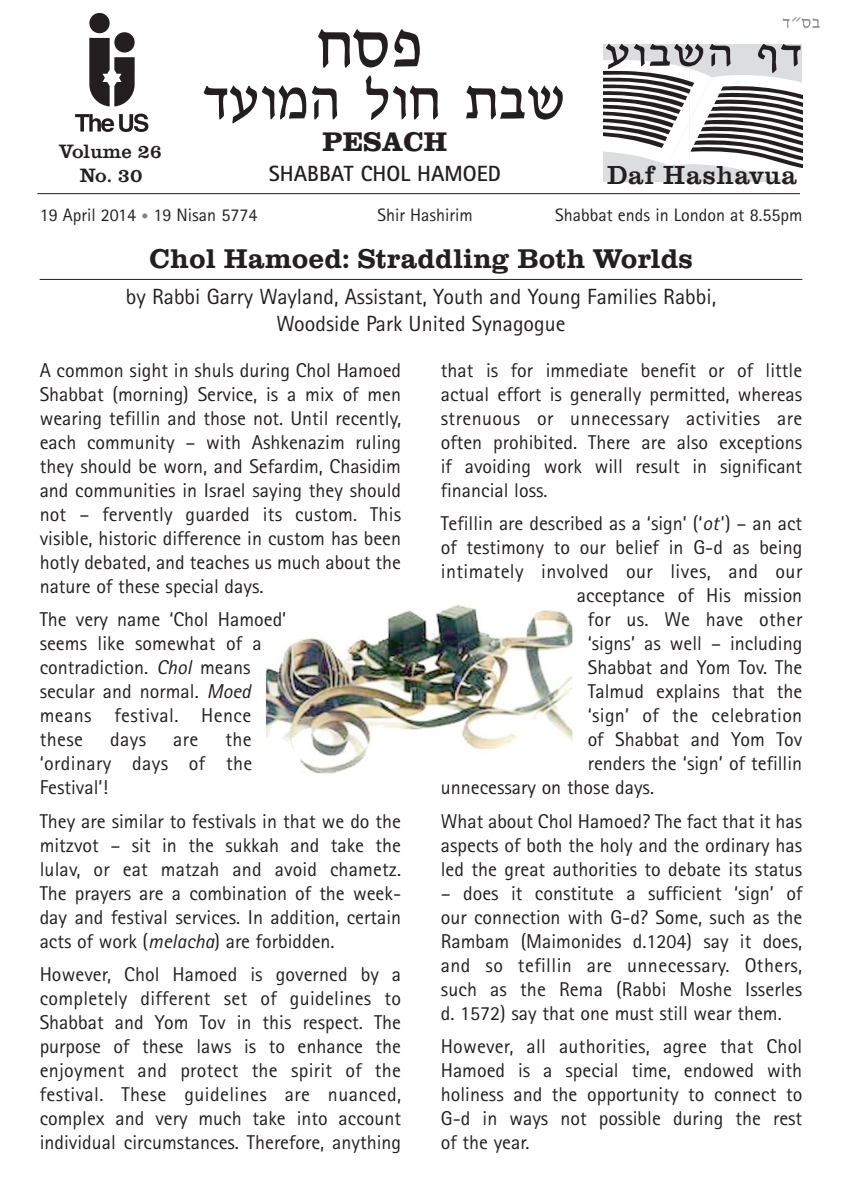
<style>
.page{position:relative;width:842px;height:1191px;background:#fff}
.page>*{position:absolute;margin:0;border:0;box-sizing:border-box;transform-origin:0 0}
.t1{font:700 28px "Clarendon T";color:#231f20}
.t2{font:700 28px "Clarendon";color:#231f20}
.t3{font:500 27px "Clarendon T";letter-spacing:.025em;color:#231f20}
.t4{font:22px/27px "Rotis Sans Serif";color:#231f20;text-align:center}
.t5{font:700 22px "Rotis Sans Serif";color:#231f20}
.t6{font:20px/24px "Rotis Sans Serif";color:#231f20;text-align:justify}
.t7{font:20px "Rotis Sans Serif";letter-spacing:.02em;color:#231f20}
.t8{font:500 20px/24px "Clarendon T";color:#231f20;text-align:center}
.t9{font:18px "Rotis Sans Serif";color:#231f20}
.s1{font-size:14px;color:#808285}
.s2{font-style:italic}
</style>
<div class="page">
<svg style="left:782px;top:17px;width:38px;height:11px"></svg>
<svg style="left:114px;top:32px;width:21px;height:21px"></svg>
<div style="left:89px;top:13px;width:21px;height:20px;background:#231f20;border-radius:50%"></div>
<svg style="left:89px;top:38px;width:46px;height:68px"></svg>
<svg style="left:75px;top:114px;width:73px;height:18px"></svg>
<hr style="left:37px;top:193px;width:763px;height:1px;background:#231f20">
<hr style="left:40px;top:279px;width:762px;height:1px;background:#231f20">
<img style="left:266px;top:604px;width:306px;height:169px">
<svg style="left:603px;top:44px;width:199px;height:138px"></svg>
<p class="t8" style="left:60px;top:142px;width:104px">Volume 26<br>No. 30</p>
<h1 class="t2" style="left:323px;top:132px;width:126px">PESACH</h1>
<p class="t5" style="left:269px;top:165px;width:233px">SHABBAT CHOL HAMOED</p>
<h2 class="t3" style="left:607px;top:166px;width:191px">Daf Hashavua</h2>
<p class="t9" style="left:40px;top:209px;width:219px">19 April 2014 <span class="s1">•</span> 19 Nisan 5774</p>
<p class="t9" style="left:377px;top:209px;width:97px">Shir Hashirim</p>
<p class="t9" style="left:555px;top:209px;width:249px">Shabbat ends in London at 8.55pm</p>
<h1 class="t1" style="left:149px;top:249px;width:545px">Chol Hamoed: Straddling Both Worlds</h1>
<p class="t4" style="left:126px;top:285px;width:592px">by Rabbi Garry Wayland, Assistant, Youth and Young Families Rabbi,<br>Woodside Park United Synagogue</p>
<p class="t6" style="left:40px;top:360px;width:363px">A common sight in shuls during Chol Hamoed Shabbat (morning) Service, is a mix of men wearing tefillin and those not. Until recently, each community – with Ashkenazim ruling they should be worn, and Sefardim, Chasidim and communities in Israel saying they should not – fervently guarded its custom. This visible, historic difference in custom has been hotly debated, and teaches us much about the nature of these special days.</p>
<p class="t6" style="left:40px;top:609px;width:248px;text-align:left">The very name ‘Chol Hamoed’ seems like somewhat of a contradiction. <span class="s2">Chol</span> means secular and normal. <span class="s2">Moed </span>means festival. Hence these</p>
<p class="t6" style="left:40px;top:729px;width:214px;text-indent:186px">the ‘ordinary days of the Festival’!</p>
<p class="t6" style="left:40px;top:811px;width:363px">They are similar to festivals in that we do the mitzvot – sit in the sukkah and take the lulav, or eat matzah and avoid chametz.<br>The prayers are a combination of the week&shy;day and festival services. In addition, certain acts of work (<span class="s2">melacha</span>) are forbidden.</p>
<p class="t6" style="left:40px;top:964px;width:363px">However, Chol Hamoed is governed by a completely different set of guidelines to Shabbat and Yom Tov in this respect. The purpose of these laws is to enhance the enjoyment and protect the spirit of the festival. These guidelines are nuanced, complex and very much take into account individual circumstances. Therefore, anything</p>
<p class="t6" style="left:110px;top:729px;width:37px">days</p>
<p class="t6" style="left:173px;top:729px;width:27px">are</p>
<p class="t6" style="left:441px;top:360px;width:363px">that is for immediate benefit or of little actual effort is generally permitted, whereas strenuous or unnecessary activities are often prohibited. There are also exceptions if avoiding work will result in significant financial loss.</p>
<p class="t6" style="left:441px;top:513px;width:363px">Tefillin are described as a ‘sign’ (‘<span class="s2">ot</span>’) – an act</p>
<p class="t6" style="left:441px;top:537px;width:363px">of testimony to our belief in G-d as being</p>
<p class="t7" style="left:441px;top:564px;width:363px">intimately involved our lives, and our</p>
<p class="t6" style="left:577px;top:585px;width:227px">acceptance of His mission</p>
<p class="t7" style="left:588px;top:612px;width:216px">for us. We have other</p>
<p class="t6" style="left:588px;top:633px;width:216px">‘signs’ as well – including</p>
<p class="t6" style="left:588px;top:657px;width:216px">Shabbat and Yom Tov. The</p>
<p class="t6" style="left:588px;top:681px;width:216px">Talmud explains that the</p>
<p class="t6" style="left:588px;top:705px;width:216px">‘sign’ of the celebration</p>
<p class="t6" style="left:588px;top:729px;width:216px">of Shabbat and Yom Tov</p>
<p class="t6" style="left:588px;top:753px;width:216px">renders the ‘sign’ of tefillin</p>
<p class="t6" style="left:441px;top:777px;width:215px">unnecessary on those days.</p>
<p class="t6" style="left:441px;top:811px;width:363px">What about Chol Hamoed? The fact that it has aspects of both the holy and the ordinary has led the great authorities to debate its status</p>
<p class="t6" style="left:441px;top:883px;width:363px">– does it constitute a sufficient ‘sign’ of our connection with G-d? Some, such as the Rambam (Maimonides d.1204) say it does, and so tefillin are unnecessary. Others, such as the Rema (Rabbi Moshe Isserles d. 1572) say that one must still wear them.</p>
<p class="t6" style="left:441px;top:1036px;width:363px">However, all authorities, agree that Chol Hamoed is a special time, endowed with holiness and the opportunity to connect to G-d in ways not possible during the rest of the year.</p>
</div>
